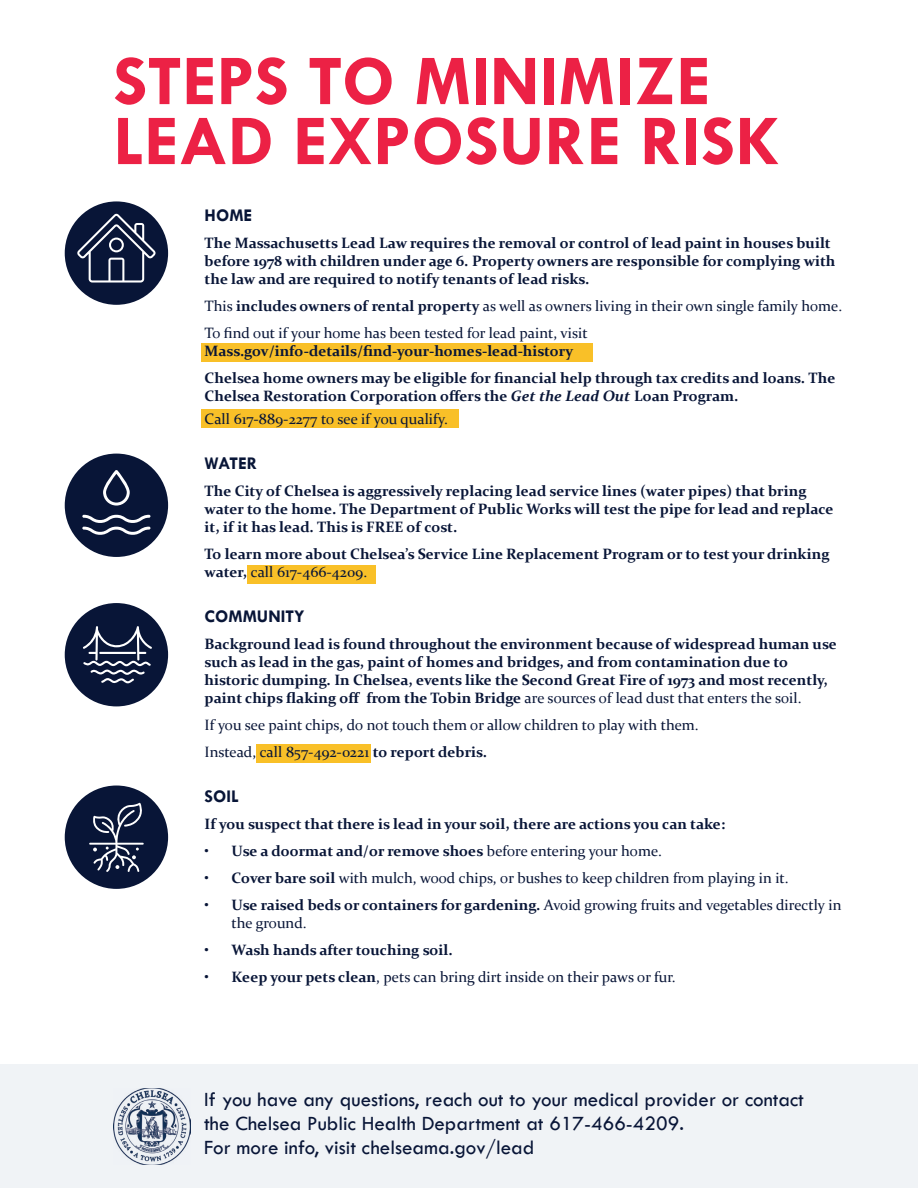
<style>
.page{position:relative;width:918px;height:1188px;background:#fff}
.page>*{position:absolute;margin:0;border:0;box-sizing:border-box;transform-origin:0 0}
.t1{font:700 72px/60px "Tw Cen";color:#ec2145}
.t2{font:21px/24px "Tw Cen";color:#081537}
.t3{font:700 18px "Tw Cen";color:#081537}
.t4{font:700 15px/18px "Constantia";color:#081537}
.t5{font:15px/27px "Constantia";color:#081537}
.s1{font-weight:700}
.s2{font-style:italic}
.s3{font-weight:400}
</style>
<div class="page">
<div style="left:202px;top:343px;width:391px;height:18px;background:#f9c028"></div>
<div style="left:202px;top:409px;width:257px;height:19px;background:#f9c028"></div>
<div style="left:247px;top:565px;width:129px;height:18px;background:#f9c028"></div>
<div style="left:256px;top:744px;width:114px;height:18px;background:#f9c028"></div>
<div style="left:0;top:1065px;width:918px;height:123px;background:#f0f3f6"></div>
<img style="left:113px;top:1088px;width:77px;height:77px">
<div style="left:65px;top:201px;width:103px;height:104px;background:#081537;border-radius:50%"></div>
<div style="left:65px;top:454px;width:103px;height:103px;background:#081537;border-radius:50%"></div>
<div style="left:65px;top:603px;width:103px;height:103px;background:#081537;border-radius:50%"></div>
<div style="left:65px;top:786px;width:103px;height:103px;background:#081537;border-radius:50%"></div>
<svg style="left:89px;top:803px;width:55px;height:69px"></svg>
<svg style="left:77px;top:214px;width:79px;height:69px"></svg>
<svg style="left:103px;top:470px;width:27px;height:36px"></svg>
<svg style="left:82px;top:515px;width:68px;height:20px"></svg>
<svg style="left:83px;top:626px;width:69px;height:58px"></svg>
<h1 class="t1" style="left:113px;top:49px;width:669px">STEPS TO MINIMIZE<br>LEAD EXPOSURE RISK</h1>
<p class="t3" style="left:205px;top:205px;width:49px">HOME</p>
<p class="t4" style="left:205px;top:233px;width:632px">The Massachusetts Lead Law requires the removal or control of lead paint in houses built before 1978 with children under age 6. Property owners are responsible for complying with the law and are required to notify tenants of lead risks.</p>
<p class="t5" style="left:205px;top:292px;width:639px">This <span class="s1">includes owners of rental property</span> as well as owners living in their own single family home.<br>To find out if your home has been tested for lead paint, visit</p>
<p class="t4" style="left:205px;top:337px;width:632px;line-height:27px">Mass.gov/info-details/find-your-homes-lead-history<br>Chelsea home owners may be eligible for financial help through tax credits and loans. The</p>
<p class="t4" style="left:205px;top:384px;width:535px;line-height:22.5px">Chelsea Restoration Corporation offers the <span class="s2">Get the Lead Out</span> Loan Program.<br><span class="s3">Call 617-889-2277 to see if you qualify.</span></p>
<p class="t3" style="left:205px;top:452px;width:54px">WATER</p>
<p class="t4" style="left:205px;top:481px;width:630px">The City of Chelsea is aggressively replacing lead service lines (water pipes) that bring water to the home. The Department of Public Works will test the pipe for lead and replace it, if it has lead. This is FREE of cost.</p>
<p class="t4" style="left:205px;top:544px;width:626px">To learn more about Chelsea’s Service Line Replacement Program or to test your drinking water, <span class="s3">call 617-466-4209.</span></p>
<p class="t3" style="left:205px;top:605px;width:101px">COMMUNITY</p>
<p class="t4" style="left:205px;top:634px;width:634px">Background lead is found throughout the environment because of widespread human use such as lead in the gas, paint of homes and bridges, and from contamination due to historic dumping. In Chelsea, events like the Second Great Fire of 1973 and most recently, paint chips flaking off from the Tobin Bridge <span class="s3">are sources of lead dust that enters the soil.</span></p>
<p class="t5" style="left:205px;top:710px;width:496px">If you see paint chips, do not touch them or allow children to play with them.<br>Instead, call 857-492-0221 <span class="s1">to report debris.</span></p>
<p class="t3" style="left:205px;top:785px;width:36px">SOIL</p>
<p class="t4" style="left:205px;top:814px;width:522px">If you suspect that there is lead in your soil, there are actions you can take:</p>
<p class="t4" style="left:205px;top:841px;width:459px">• Use a doormat and/or remove shoes <span class="s3">before entering your home.</span></p>
<p class="t5" style="left:205px;top:863px;width:586px"><span class="s1">• Cover bare soil</span> with mulch, wood chips, or bushes to keep children from playing in it.</p>
<p class="t5" style="left:232px;top:895px;width:611px;line-height:18px;text-indent:-27px"><span class="s1">• Use raised beds or containers for gardening.</span> Avoid growing fruits and vegetables directly in the ground.</p>
<p class="t4" style="left:205px;top:940px;width:250px">• Wash hands after touching soil.</p>
<p class="t5" style="left:205px;top:962px;width:473px"><span class="s1">• Keep your pets clean</span>, pets can bring dirt inside on their paws or fur.</p>
<h2 class="t2" style="left:204px;top:1088px;width:601px">If you have any questions, reach out to your medical provider or contact the Chelsea Public Health Department at 617-466-4209.<br>For more info, visit chelseama.gov/lead</h2>
</div>
